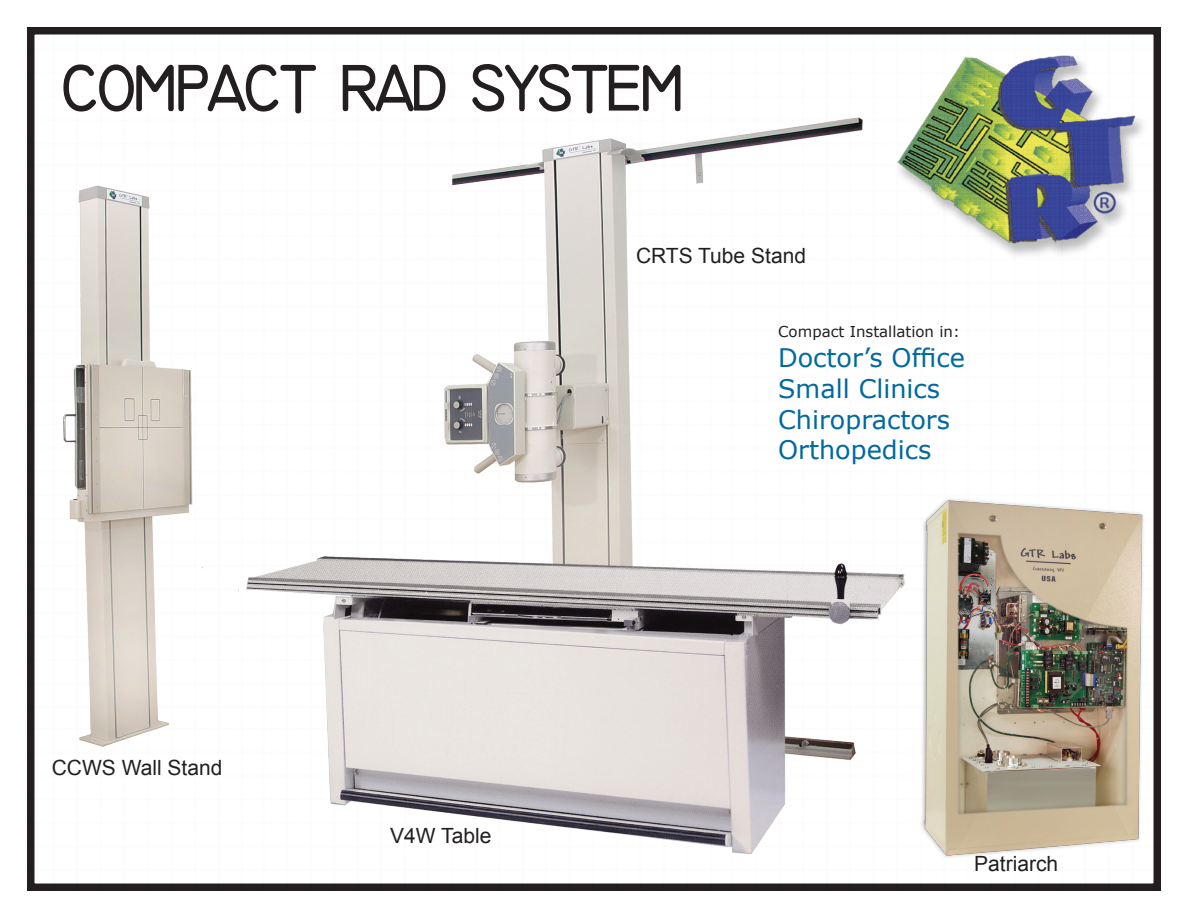
<style>
.page{position:relative;width:1188px;height:918px;background:#fff}
.page>*{position:absolute;margin:0;border:0;box-sizing:border-box;transform-origin:0 0}
.t1{font:700 67.5px "Technic";letter-spacing:-.09em;color:#231f20}
.t2{font:25.5px "Verdana";color:#01699f}
.t3{font:21px "Arial";color:#231f20}
.t4{font:15px "Verdana";color:#231f20}
</style>
<div class="page">
<img style="left:27px;top:27px;width:1134px;height:864px">
<img style="left:870px;top:27px;width:285px;height:267px">
<p class="t1" style="left:60px;top:49px;width:629px">COMPACT RAD SYSTEM</p>
<p class="t3" style="left:636px;top:242px;width:172px">CRTS Tube Stand</p>
<p class="t4" style="left:778px;top:321px;width:183px">Compact Installation in:</p>
<p class="t2" style="left:778px;top:341px;width:188px">Doctor’s Office</p>
<p class="t2" style="left:778px;top:371px;width:164px">Small Clinics</p>
<p class="t2" style="left:778px;top:402px;width:173px">Chiropractors</p>
<p class="t2" style="left:778px;top:432px;width:155px">Orthopedics</p>
<p class="t3" style="left:52px;top:754px;width:172px">CCWS Wall Stand</p>
<p class="t3" style="left:390px;top:822px;width:103px">V4W Table</p>
<p class="t3" style="left:974px;top:850px;width:86px">Patriarch</p>
</div>
